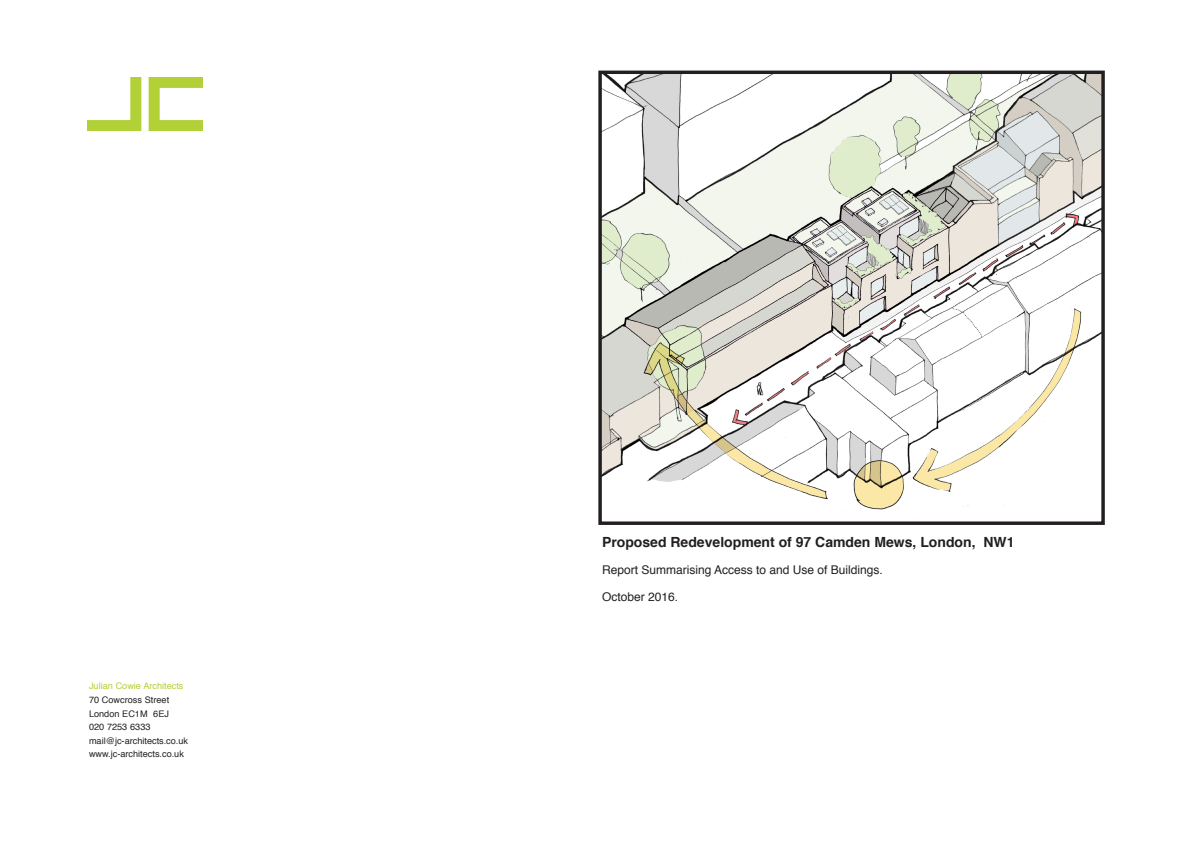
<style>
.page{position:relative;width:1191px;height:842px;background:#fff}
.page>*{position:absolute;margin:0;border:0;box-sizing:border-box;transform-origin:0 0}
.t1{font:700 14px "Helvetica";color:#231f20}
.t2{font:12px "Helvetica";color:#231f20}
.t3{font:9px "Helvetica";color:#231f20}
.t4{font:9px "Helvetica";color:#b2d035}
</style>
<div class="page">
<img style="left:88px;top:77px;width:114px;height:54px">
<img style="left:602px;top:75px;width:498px;height:436px">
<div style="left:598px;top:71px;width:506px;height:454px;border:3px solid #231f20"></div>
<p class="t4" style="left:89px;top:679px;width:96px">Julian Cowie Architects</p>
<p class="t3" style="left:89px;top:693px;width:82px">70 Cowcross Street</p>
<p class="t3" style="left:89px;top:706px;width:81px">London EC1M 6EJ</p>
<p class="t3" style="left:89px;top:720px;width:63px">020 7253 6333</p>
<p class="t3" style="left:89px;top:733px;width:101px">mail@jc-architects.co.uk</p>
<p class="t3" style="left:89px;top:747px;width:96px">www.jc-architects.co.uk</p>
<p class="t1" style="left:602px;top:531px;width:414px">Proposed Redevelopment of 97 Camden Mews, London, NW1</p>
<p class="t2" style="left:602px;top:561px;width:282px">Report Summarising Access to and Use of Buildings.</p>
<p class="t2" style="left:602px;top:588px;width:78px">October 2016.</p>
</div>
